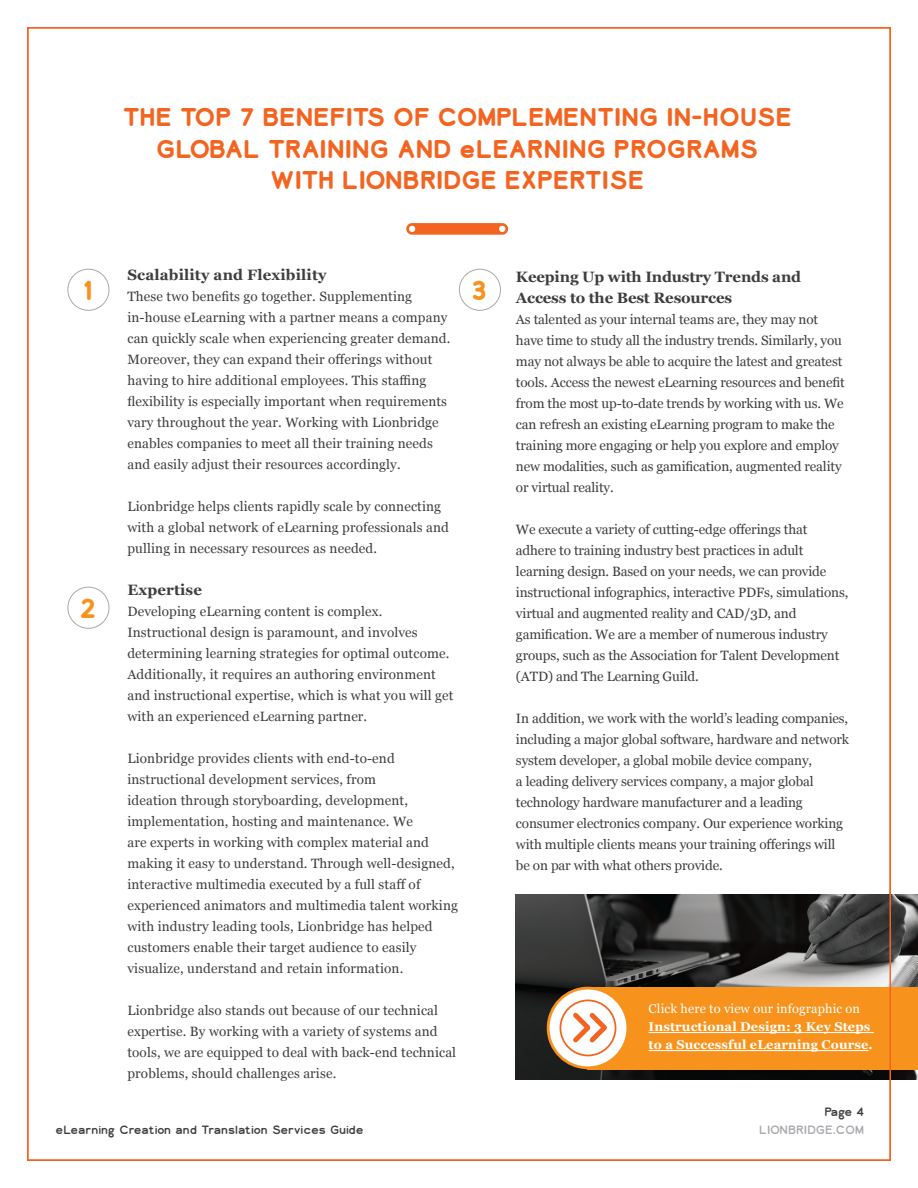
<style>
.page{position:relative;width:918px;height:1188px;background:#fff}
.page>*{position:absolute;margin:0;border:0;box-sizing:border-box;transform-origin:0 0}
.Lion_Body{font:700 26.25px "Lionbridge Sans";color:#f7931d}
.Lion_Main_Title{font:700 24px/31.5px "Lionbridge Sans";letter-spacing:-.02em;color:#f36421;text-align:center}
.t1{font:700 15px/21px "Georgia";letter-spacing:-.01em;color:#3e3e3f}
.t2{font:700 15px "Georgia";letter-spacing:.01em;color:#3e3e3f}
.t3{font:13.5px/21px "Georgia";letter-spacing:.01em;color:#3e3e3f}
.t4{font:13.5px/21px "Georgia";letter-spacing:-.01em;color:#3e3e3f}
.t5{font:700 12.75px/18px "Georgia";letter-spacing:.01em;color:#fff}
.t6{font:11.25px "Lionbridge Sans";letter-spacing:-.015em;color:#3e3e3f}
.t7{font:11.25px "Lionbridge Sans";color:#a8a9ad}
.s1{font-weight:400}
</style>
<div class="page">
<img style="left:516px;top:894px;width:402px;height:186px">
<div style="left:588px;top:987px;width:330px;height:82px;background:#f7931d"></div>
<svg style="left:406px;top:223px;width:102px;height:12px"></svg>
<div style="left:67px;top:269px;width:42px;height:42px;border:1px solid #a8a9ad;border-radius:50%"></div>
<div style="left:459px;top:269px;width:42px;height:42px;border:1px solid #a8a9ad;border-radius:50%"></div>
<div style="left:67px;top:587px;width:42px;height:42px;border:1px solid #a8a9ad;border-radius:50%"></div>
<svg style="left:548px;top:988px;width:80px;height:80px"></svg>
<div style="left:547px;top:987px;width:82px;height:82px;border:3px solid #f7931d;border-radius:50%"></div>
<hr style="left:649px;top:1032px;width:225px;height:1px;background:#fff">
<hr style="left:649px;top:1050px;width:220px;height:1px;background:#fff">
<svg style="left:569px;top:1008px;width:42px;height:39px"></svg>
<div style="left:560px;top:1000px;width:56px;height:56px;border:2px solid #f36421;border-radius:50%"></div>
<p class="Lion_Main_Title" style="left:122px;top:101px;width:672px">THE TOP 7 BENEFITS OF COMPLEMENTING IN-HOUSE<br>GLOBAL TRAINING AND eLEARNING PROGRAMS<br>WITH LIONBRIDGE EXPERTISE</p>
<p class="t2" style="left:127px;top:264px;width:201px">Scalability and Flexibility</p>
<p class="t3" style="left:127px;top:285px;width:325px">These two benefits go together. Supplementing in-house eLearning with a partner means a company can quickly scale when experiencing greater demand.<br>Moreover, they can expand their offerings without having to hire additional employees. This staffing flexibility is especially important when requirements vary throughout the year. Working with Lionbridge enables companies to meet all their training needs and easily adjust their resources accordingly.</p>
<p class="t3" style="left:127px;top:495px;width:323px">Lionbridge helps clients rapidly scale by connecting with a global network of eLearning professionals and pulling in necessary resources as needed.</p>
<p class="t2" style="left:127px;top:579px;width:76px">Expertise</p>
<p class="t3" style="left:127px;top:600px;width:328px">Developing eLearning content is complex.<br>Instructional design is paramount, and involves determining learning strategies for optimal outcome.<br>Additionally, it requires an authoring environment and instructional expertise, which is what you will get with an experienced eLearning partner.</p>
<p class="t3" style="left:127px;top:747px;width:332px">Lionbridge provides clients with end-to-end instructional development services, from<br>ideation through storyboarding, development, implementation, hosting and maintenance. We<br>are experts in working with complex material and making it easy to understand. Through well-designed, interactive multimedia executed by a full staff of experienced animators and multimedia talent working with industry leading tools, Lionbridge has helped customers enable their target audience to easily visualize, understand and retain information.</p>
<p class="t3" style="left:127px;top:999px;width:330px">Lionbridge also stands out because of our technical expertise. By working with a variety of systems and tools, we are equipped to deal with back-end technical problems, should challenges arise.</p>
<p class="Lion_Body" style="left:82px;top:271px;width:12px">1</p>
<p class="Lion_Body" style="left:471px;top:271px;width:17px">3</p>
<p class="Lion_Body" style="left:79px;top:589px;width:20px">2</p>
<p class="t6" style="left:56px;top:1122px;width:310px">eLearning Creation and Translation Services Guide</p>
<p class="t1" style="left:516px;top:266px;width:287px">Keeping Up with Industry Trends and<br>Access to the Best Resources</p>
<p class="t4" style="left:516px;top:308px;width:330px">As talented as your internal teams are, they may not have time to study all the industry trends. Similarly, you may not always be able to acquire the latest and greatest tools. Access the newest eLearning resources and benefit from the most up-to-date trends by working with us. We can refresh an existing eLearning program to make the training more engaging or help you explore and employ new modalities, such as gamification, augmented reality or virtual reality.</p>
<p class="t4" style="left:516px;top:518px;width:334px">We execute a variety of cutting-edge offerings that adhere to training industry best practices in adult learning design. Based on your needs, we can provide instructional infographics, interactive PDFs, simulations, virtual and augmented reality and CAD/3D, and gamification. We are a member of numerous industry groups, such as the Association for Talent Development (ATD) and The Learning Guild.</p>
<p class="t4" style="left:516px;top:707px;width:335px">In addition, we work with the world’s leading companies, including a major global software, hardware and network system developer, a global mobile device company,<br>a leading delivery services company, a major global technology hardware manufacturer and a leading consumer electronics company. Our experience working with multiple clients means your training offerings will be on par with what others provide.</p>
<p class="t5" style="left:649px;top:999px;width:226px"><span class="s1">Click here to view our infographic on<br></span>Instructional Design: 3 Key Steps to a Successful eLearning Course.</p>
<p class="t6" style="left:824px;top:1104px;width:41px">Page 4</p>
<p class="t7" style="left:759px;top:1122px;width:106px">LIONBRIDGE.COM</p>
</div>
